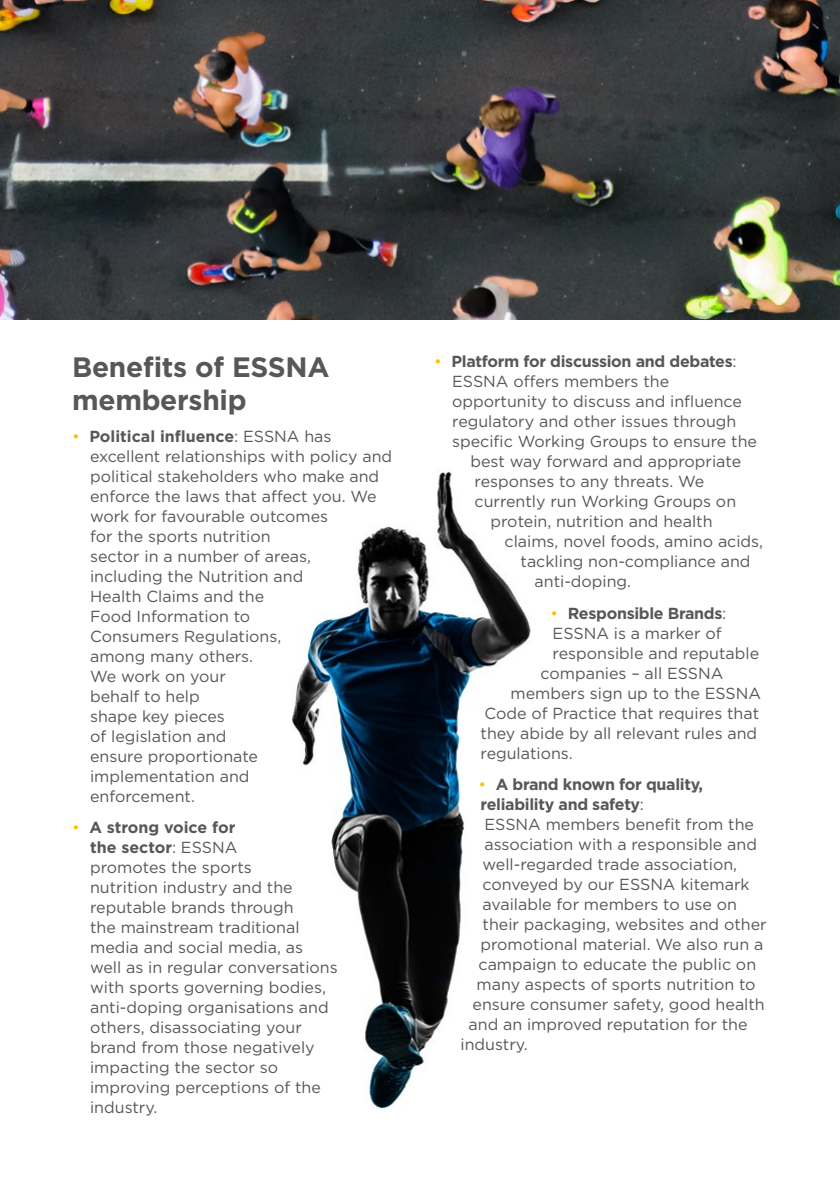
<style>
.page{position:relative;width:840px;height:1191px;background:#fff}
.page>*{position:absolute;margin:0;border:0;box-sizing:border-box;transform-origin:0 0}
.t1{font:700 28px/33.6px "Gotham";letter-spacing:-.01em;color:#575757}
.t2{font:16px/20px "Gotham";color:#575757}
.t3{font:700 16px "Gotham";letter-spacing:-.02em;color:#575757}
.s1{color:#ffc000}
.s2{font-weight:700}
.s3{font-weight:400;color:#ffc000}
.s4{font-weight:400}
</style>
<div class="page">
<img style="left:292px;top:472px;width:239px;height:637px">
<img style="left:0;top:0;width:839px;height:320px">
<h1 class="t1" style="left:72px;top:350px;width:259px">Benefits of ESSNA membership</h1>
<p class="t2" style="left:90px;top:426px;width:303px;text-indent:-18px"><span class="s1">•</span> <span class="s2">Political influence</span>: ESSNA has excellent relationships with policy and political stakeholders who make and enforce the laws that affect you. We work for favourable outcomes<br>for the sports nutrition<br>sector in a number of areas,<br>including the Nutrition and<br>Health Claims and the<br>Food Information to<br>Consumers Regulations,<br>among many others.<br>We work on your<br>behalf to help<br>shape key pieces<br>of legislation and<br>ensure proportionate<br>implementation and<br>enforcement.</p>
<p class="t2" style="left:90px;top:817px;width:249px;text-indent:-18px"><span class="s1">•</span> <span class="s2">A strong voice for<br>the sector</span>: ESSNA<br>promotes the sports<br>nutrition industry and the reputable brands through<br>the mainstream traditional media and social media, as well as in regular conversations with sports governing bodies, anti-doping organisations and others, disassociating your brand from those negatively impacting the sector so improving perceptions of the industry.</p>
<p class="t3" style="left:434px;top:351px;width:303px"><span class="s3">•</span> Platform for discussion and debates<span class="s4">:</span></p>
<p class="t2" style="left:452px;top:371px;width:218px">ESSNA offers members the</p>
<p class="t2" style="left:452px;top:391px;width:291px">opportunity to discuss and influence</p>
<p class="t2" style="left:452px;top:411px;width:285px">regulatory and other issues through</p>
<p class="t2" style="left:452px;top:431px;width:306px">specific Working Groups to ensure the</p>
<p class="t2" style="left:470px;top:451px;width:272px">best way forward and appropriate</p>
<p class="t2" style="left:474px;top:471px;width:231px">responses to any threats. We</p>
<p class="t2" style="left:474px;top:491px;width:263px">currently run Working Groups on</p>
<p class="t2" style="left:490px;top:511px;width:223px">protein, nutrition and health</p>
<p class="t2" style="left:504px;top:531px;width:260px">claims, novel foods, amino acids,</p>
<p class="t2" style="left:520px;top:551px;width:231px">tackling non-compliance and</p>
<p class="t2" style="left:534px;top:571px;width:98px">anti-doping.</p>
<p class="t3" style="left:550px;top:602px;width:177px"><span class="s3">•</span> Responsible Brands<span class="s4">:</span></p>
<p class="t2" style="left:552px;top:622px;width:170px">ESSNA is a marker of</p>
<p class="t2" style="left:552px;top:642px;width:208px">responsible and reputable</p>
<p class="t2" style="left:540px;top:662px;width:184px">companies – all ESSNA</p>
<p class="t2" style="left:510px;top:682px;width:252px">members sign up to the ESSNA</p>
<p class="t2" style="left:484px;top:702px;width:276px">Code of Practice that requires that</p>
<p class="t2" style="left:480px;top:722px;width:278px">they abide by all relevant rules and</p>
<p class="t2" style="left:480px;top:742px;width:94px">regulations.</p>
<p class="t3" style="left:478px;top:774px;width:226px"><span class="s3">•</span> A brand known for quality,</p>
<p class="t3" style="left:480px;top:794px;width:165px">reliability and safety<span class="s4">:</span></p>
<p class="t2" style="left:484px;top:814px;width:271px">ESSNA members benefit from the</p>
<p class="t2" style="left:484px;top:834px;width:274px">association with a responsible and</p>
<p class="t2" style="left:482px;top:854px;width:256px">well-regarded trade association,</p>
<p class="t2" style="left:482px;top:874px;width:268px">conveyed by our ESSNA kitemark</p>
<p class="t2" style="left:482px;top:894px;width:256px">available for members to use on</p>
<p class="t2" style="left:482px;top:914px;width:285px">their packaging, websites and other</p>
<p class="t2" style="left:480px;top:934px;width:284px">promotional material. We also run a</p>
<p class="t2" style="left:478px;top:954px;width:279px">campaign to educate the public on</p>
<p class="t2" style="left:476px;top:974px;width:280px">many aspects of sports nutrition to</p>
<p class="t2" style="left:472px;top:994px;width:293px">ensure consumer safety, good health</p>
<p class="t2" style="left:468px;top:1014px;width:280px">and an improved reputation for the</p>
<p class="t2" style="left:460px;top:1034px;width:69px">industry.</p>
</div>
